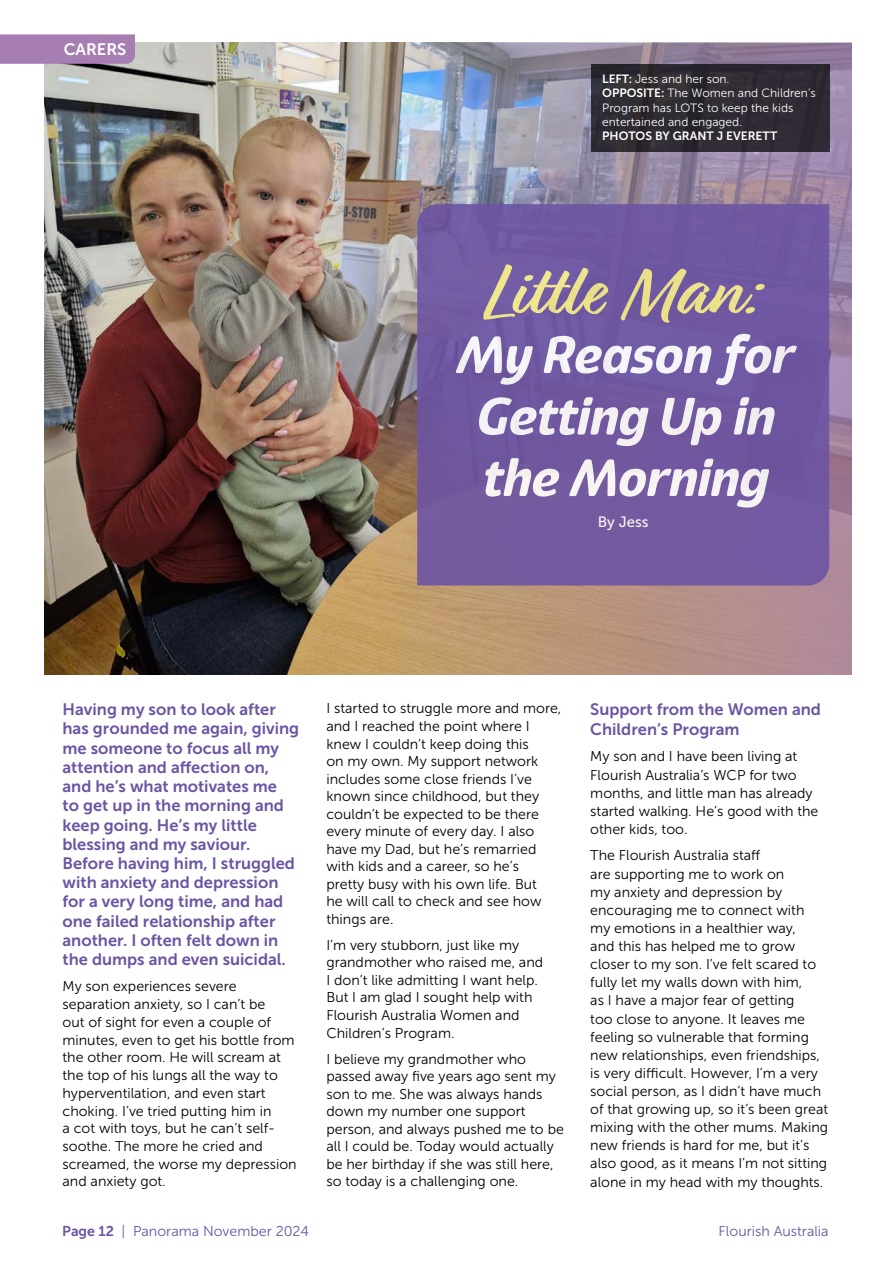
<style>
.page{position:relative;width:893px;height:1263px;background:#fff}
.page>*{position:absolute;margin:0;border:0;box-sizing:border-box;transform-origin:0 0}
.t1{font:700 75px "Relation";color:#f6ed89}
.t2{font:italic 900 51px/61.5px "Eigerdals";color:#fff;text-align:center}
.t3{font:16.5px/19.2px "Museo Sans 700";color:#6c54a3}
.t4{font:16.5px "Museo Sans 700";color:#fff}
.t5{font:15px "Museo Sans 500";color:#fff}
.t6{font:14.25px/17.5px "Museo Sans 300";color:#000}
.t7{font:14.25px "Museo Sans 300";color:#6c54a3}
.t8{font:12px/14.4px "Museo Sans 300";color:#fff}
.t9{font:12px "Museo Sans 700";color:#fff}
.s1{font-family:"Museo Sans 700"}
</style>
<div class="page">
<img style="left:45px;top:43px;width:806px;height:631px">
<div style="left:0;top:34px;width:135px;height:30px;background:#a77eb1"></div>
<div style="left:591px;top:64px;width:238px;height:88px;background:#2f2b33"></div>
<div style="left:417px;top:204px;width:412px;height:381px;background:#7159a0"></div>
<p class="t4" style="left:64px;top:40px;width:64px">CARERS</p>
<p class="t8" style="left:602px;top:71px;width:215px"><span class="s1">LEFT:</span> Jess and her son.<br><span class="s1">OPPOSITE:</span> The Women and Children’s<br>Program has LOTS to keep the kids entertained and engaged.</p>
<p class="t9" style="left:602px;top:129px;width:177px">PHOTOS BY GRANT J EVERETT</p>
<h1 class="t1" style="left:486px;top:248px;width:276px">Little Man:</h1>
<h2 class="t2" style="left:455px;top:325px;width:339px">My Reason for<br>Getting Up in the Morning</h2>
<p class="t5" style="left:598px;top:513px;width:52px">By Jess</p>
<p class="t3" style="left:63px;top:700px;width:238px">Having my son to look after has grounded me again, giving me someone to focus all my attention and affection on, and he’s what motivates me<br>to get up in the morning and keep going. He’s my little blessing and my saviour.<br>Before having him, I struggled with anxiety and depression for a very long time, and had one failed relationship after another. I often felt down in the dumps and even suicidal.</p>
<p class="t6" style="left:63px;top:978px;width:236px">My son experiences severe separation anxiety, so I can’t be<br>out of sight for even a couple of minutes, even to get his bottle from the other room. He will scream at the top of his lungs all the way to hyperventilation, and even start choking. I’ve tried putting him in<br>a cot with toys, but he can’t self&shy;soothe. The more he cried and screamed, the worse my depression and anxiety got.</p>
<p class="t6" style="left:326px;top:700px;width:236px">I started to struggle more and more, and I reached the point where I knew I couldn’t keep doing this<br>on my own. My support network includes some close friends I’ve known since childhood, but they couldn’t be expected to be there every minute of every day. I also have my Dad, but he’s remarried with kids and a career, so he’s<br>pretty busy with his own life. But<br>he will call to check and see how things are.</p>
<p class="t6" style="left:326px;top:936px;width:218px">I’m very stubborn, just like my grandmother who raised me, and<br>I don’t like admitting I want help.<br>But I am glad I sought help with<br>Flourish Australia Women and<br>Children’s Program.</p>
<p class="t6" style="left:326px;top:1050px;width:239px">I believe my grandmother who passed away five years ago sent my son to me. She was always hands down my number one support person, and always pushed me to be all I could be. Today would actually be her birthday if she was still here, so today is a challenging one.</p>
<p class="t3" style="left:590px;top:700px;width:232px;line-height:19.6px">Support from the Women and<br>Children’s Program</p>
<p class="t6" style="left:590px;top:747px;width:230px;line-height:18.1px">My son and I have been living at<br>Flourish Australia’s WCP for two months, and little man has already started walking. He’s good with the other kids, too.</p>
<p class="t6" style="left:590px;top:847px;width:239px;line-height:18.1px">The Flourish Australia staff<br>are supporting me to work on<br>my anxiety and depression by encouraging me to connect with<br>my emotions in a healthier way,<br>and this has helped me to grow closer to my son. I’ve felt scared to fully let my walls down with him,<br>as I have a major fear of getting<br>too close to anyone. It leaves me feeling so vulnerable that forming new relationships, even friendships, is very difficult. However, I’m a very social person, as I didn’t have much of that growing up, so it’s been great mixing with the other mums. Making new friends is hard for me, but it’s also good, as it means I’m not sitting alone in my head with my thoughts.</p>
<p class="t7" style="left:62px;top:1223px;width:248px"><span class="s1">Page 12</span> | Panorama November 2024</p>
<p class="t7" style="left:719px;top:1223px;width:112px">Flourish Australia</p>
</div>
